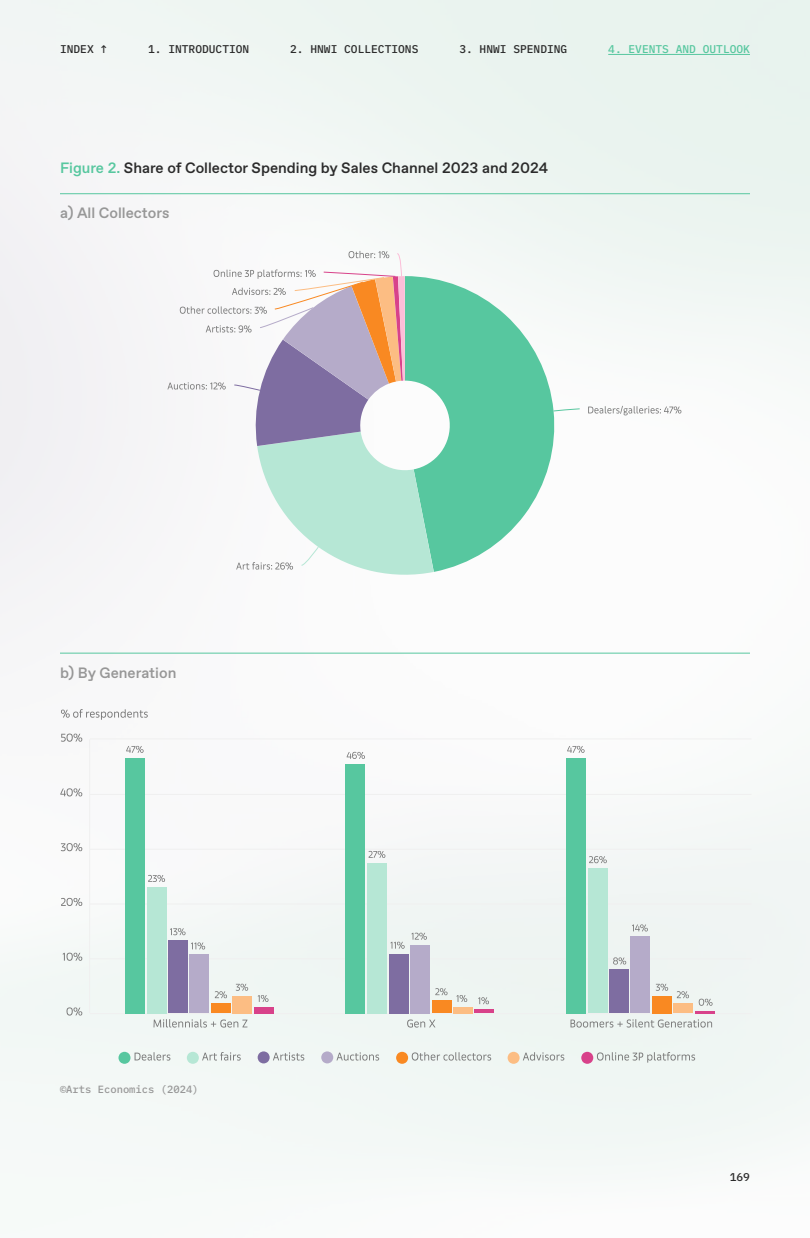
<style>
.page{position:relative;width:810px;height:1238px;background:#fff}
.page>*{position:absolute;margin:0;border:0;box-sizing:border-box;transform-origin:0 0}
.H4_Figure_Heading{font:500 15px "Favorit Pro";color:#2b2b2b}
.H4_Figure_Heading-2{font:500 15px "Favorit Pro";color:#979797}
.t1{font:500 11.25px "IBM Plex Mono";color:#2b2b2b}
.t2{font:500 11.25px "IBM Plex Mono";color:#57c79f}
.Body_Copy{font:500 10.5px "IBM Plex Mono";color:#979797}
.s1{color:#57c79f}
</style>
<div class="page">
<img style="left:0;top:0;width:810px;height:1168px">
<hr style="left:60px;top:652px;width:690px;height:1px;background:#57c79f">
<hr style="left:60px;top:193px;width:690px;height:1px;background:#57c79f">
<hr style="left:90px;top:1013px;width:662px;height:1px;background:#f0f0f0">
<hr style="left:90px;top:958px;width:662px;height:1px;background:#f0f0f0">
<hr style="left:90px;top:903px;width:662px;height:1px;background:#f0f0f0">
<hr style="left:90px;top:849px;width:662px;height:1px;background:#f0f0f0">
<hr style="left:90px;top:794px;width:662px;height:1px;background:#f0f0f0">
<hr style="left:90px;top:738px;width:662px;height:1px;background:#f0f0f0">
<hr style="left:89px;top:739px;width:1px;height:274px;background:#f0f0f0">
<svg style="left:154px;top:1019px;width:94px;height:8px"></svg>
<svg style="left:407px;top:1019px;width:28px;height:8px"></svg>
<svg style="left:571px;top:1019px;width:141px;height:8px"></svg>
<svg style="left:67px;top:1007px;width:15px;height:8px"></svg>
<svg style="left:63px;top:952px;width:19px;height:8px"></svg>
<svg style="left:61px;top:898px;width:21px;height:8px"></svg>
<svg style="left:61px;top:843px;width:21px;height:8px"></svg>
<svg style="left:60px;top:788px;width:22px;height:8px"></svg>
<svg style="left:61px;top:733px;width:21px;height:8px"></svg>
<svg style="left:61px;top:709px;width:87px;height:10px"></svg>
<svg style="left:118px;top:1051px;width:52px;height:12px"></svg>
<svg style="left:187px;top:1051px;width:54px;height:12px"></svg>
<svg style="left:258px;top:1051px;width:46px;height:12px"></svg>
<svg style="left:321px;top:1051px;width:58px;height:12px"></svg>
<svg style="left:396px;top:1051px;width:95px;height:12px"></svg>
<svg style="left:508px;top:1051px;width:56px;height:12px"></svg>
<svg style="left:581px;top:1051px;width:114px;height:12px"></svg>
<div style="left:125px;top:758px;width:20px;height:255px;background:#57c79f"></div>
<div style="left:346px;top:764px;width:19px;height:249px;background:#57c79f"></div>
<div style="left:566px;top:758px;width:20px;height:255px;background:#57c79f"></div>
<div style="left:147px;top:887px;width:19px;height:126px;background:#b6e7d5"></div>
<div style="left:368px;top:863px;width:19px;height:150px;background:#b6e7d5"></div>
<div style="left:588px;top:868px;width:20px;height:145px;background:#b6e7d5"></div>
<div style="left:169px;top:940px;width:19px;height:73px;background:#7e6da1"></div>
<div style="left:389px;top:954px;width:20px;height:59px;background:#7e6da1"></div>
<div style="left:610px;top:969px;width:19px;height:44px;background:#7e6da1"></div>
<div style="left:190px;top:954px;width:19px;height:59px;background:#b5abc9"></div>
<div style="left:410px;top:945px;width:20px;height:68px;background:#b5abc9"></div>
<div style="left:631px;top:936px;width:19px;height:77px;background:#b5abc9"></div>
<div style="left:212px;top:1003px;width:19px;height:10px;background:#f98922"></div>
<div style="left:432px;top:1000px;width:20px;height:13px;background:#f98922"></div>
<div style="left:652px;top:996px;width:20px;height:17px;background:#f98922"></div>
<div style="left:232px;top:996px;width:20px;height:17px;background:#fcbd83"></div>
<div style="left:453px;top:1007px;width:19px;height:6px;background:#fcbd83"></div>
<div style="left:674px;top:1003px;width:19px;height:10px;background:#fcbd83"></div>
<div style="left:254px;top:1007px;width:20px;height:6px;background:#d8428a"></div>
<hr style="left:475px;top:1009px;width:19px;height:4px;background:#d8428a">
<hr style="left:695px;top:1011px;width:20px;height:2px;background:#d8428a">
<svg style="left:126px;top:746px;width:18px;height:7px"></svg>
<svg style="left:347px;top:752px;width:18px;height:7px"></svg>
<svg style="left:567px;top:746px;width:18px;height:7px"></svg>
<svg style="left:148px;top:875px;width:17px;height:7px"></svg>
<svg style="left:369px;top:851px;width:16px;height:7px"></svg>
<svg style="left:589px;top:856px;width:18px;height:7px"></svg>
<svg style="left:170px;top:928px;width:16px;height:7px"></svg>
<svg style="left:390px;top:941px;width:15px;height:7px"></svg>
<svg style="left:613px;top:957px;width:13px;height:7px"></svg>
<svg style="left:191px;top:942px;width:14px;height:7px"></svg>
<svg style="left:411px;top:932px;width:16px;height:7px"></svg>
<svg style="left:632px;top:924px;width:16px;height:7px"></svg>
<svg style="left:215px;top:991px;width:12px;height:7px"></svg>
<svg style="left:435px;top:988px;width:13px;height:7px"></svg>
<svg style="left:656px;top:983px;width:12px;height:7px"></svg>
<svg style="left:236px;top:983px;width:12px;height:7px"></svg>
<svg style="left:456px;top:995px;width:11px;height:7px"></svg>
<svg style="left:677px;top:991px;width:12px;height:7px"></svg>
<svg style="left:258px;top:995px;width:11px;height:7px"></svg>
<svg style="left:478px;top:997px;width:11px;height:7px"></svg>
<svg style="left:699px;top:998px;width:14px;height:7px"></svg>
<svg style="left:434px;top:276px;width:123px;height:296px;fill:#57c79f"></svg>
<svg style="left:553px;top:408px;width:27px;height:4px"></svg>
<svg style="left:588px;top:406px;width:93px;height:9px"></svg>
<svg style="left:167px;top:251px;width:267px;height:323px"></svg>
<hr style="left:608px;top:54px;width:142px;height:1px;background:#57c79f">
<p class="t1" style="left:60px;top:40px;width:49px">INDEX ↑</p>
<p class="t1" style="left:148px;top:40px;width:103px">1. INTRODUCTION</p>
<p class="t1" style="left:290px;top:40px;width:130px">2. HNWI COLLECTIONS</p>
<p class="t1" style="left:459px;top:40px;width:109px">3. HNWI SPENDING</p>
<p class="t2" style="left:608px;top:40px;width:143px">4. EVENTS AND OUTLOOK</p>
<p class="H4_Figure_Heading" style="left:60px;top:157px;width:490px"><span class="s1">Figure 2.</span> Share of Collector Spending by Sales Channel 2023 and 2024</p>
<p class="H4_Figure_Heading-2" style="left:60px;top:203px;width:111px">a) All Collectors</p>
<p class="H4_Figure_Heading-2" style="left:60px;top:663px;width:118px">b) By Generation</p>
<p class="Body_Copy" style="left:60px;top:1081px;width:140px">©Arts Economics (2024)</p>
<p class="t1" style="left:730px;top:1168px;width:22px">169</p>
</div>
